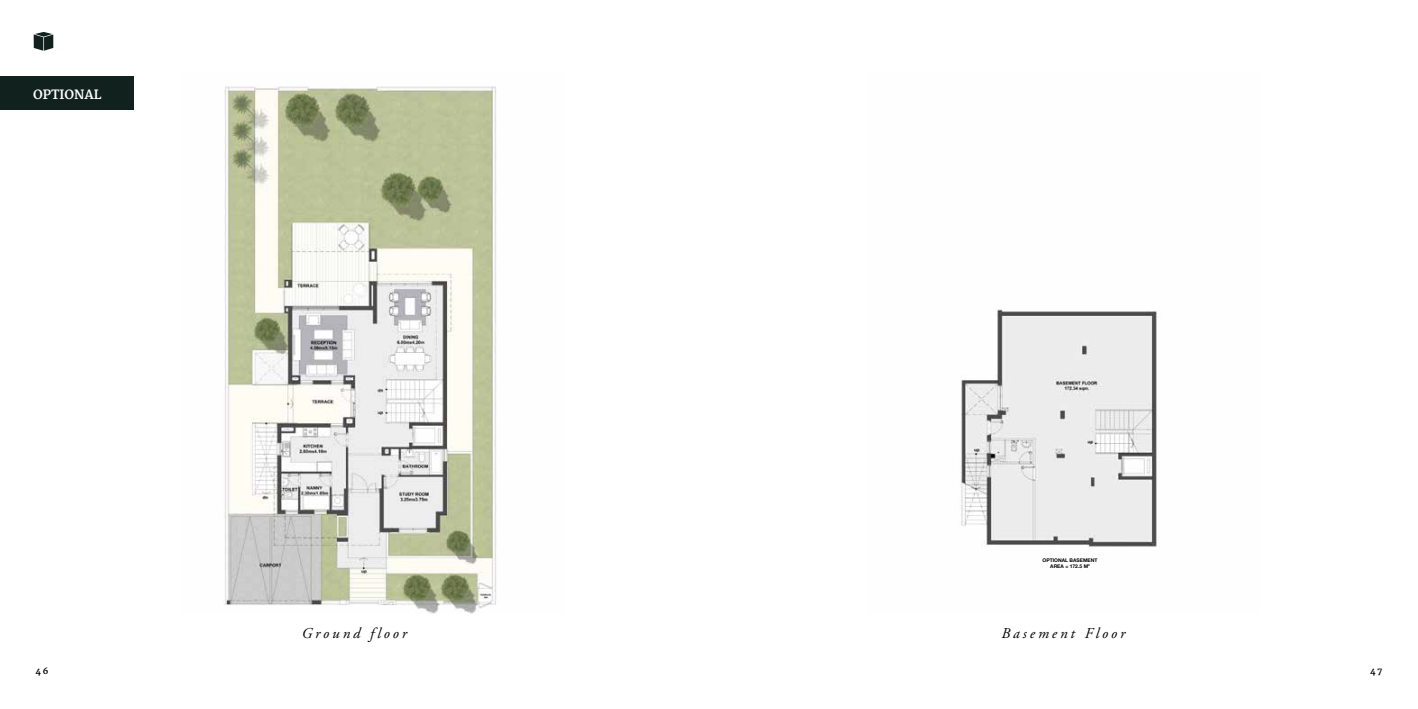
<style>
.page{position:relative;width:1418px;height:709px;background:#fff}
.page>*{position:absolute;margin:0;border:0;box-sizing:border-box;transform-origin:0 0}
.t1{font:italic 15px "Adobe Garamond Pro";letter-spacing:.2em;color:#000}
.t2{font:700 12.5px "Merriweather";color:#fff}
.t3{font:700 8.75px "Merriweather";color:#000}
.t4{font:700 5px/6px "Helvetica Neue";color:#000;text-align:center}
</style>
<div class="page">
<img style="left:960px;top:309px;width:197px;height:238px">
<img style="left:224px;top:86px;width:273px;height:527px">
<div style="left:0;top:76px;width:133px;height:34px;background:#10211e"></div>
<svg style="left:34px;top:32px;width:19px;height:19px"></svg>
<h2 class="t2" style="left:33px;top:87px;width:70px">OPTIONAL</h2>
<p class="t4" style="left:1042px;top:557px;width:57px">OPTIONAL BASEMENT<br>AREA = 172.5 M<sup>2</sup></p>
<h1 class="t1" style="left:302px;top:624px;width:107px">Ground floor</h1>
<h1 class="t1" style="left:1001px;top:624px;width:125px">Basement Floor</h1>
<h3 class="t3" style="left:35px;top:665px;width:14px">46</h3>
<h3 class="t3" style="left:1369px;top:665px;width:14px">47</h3>
</div>
